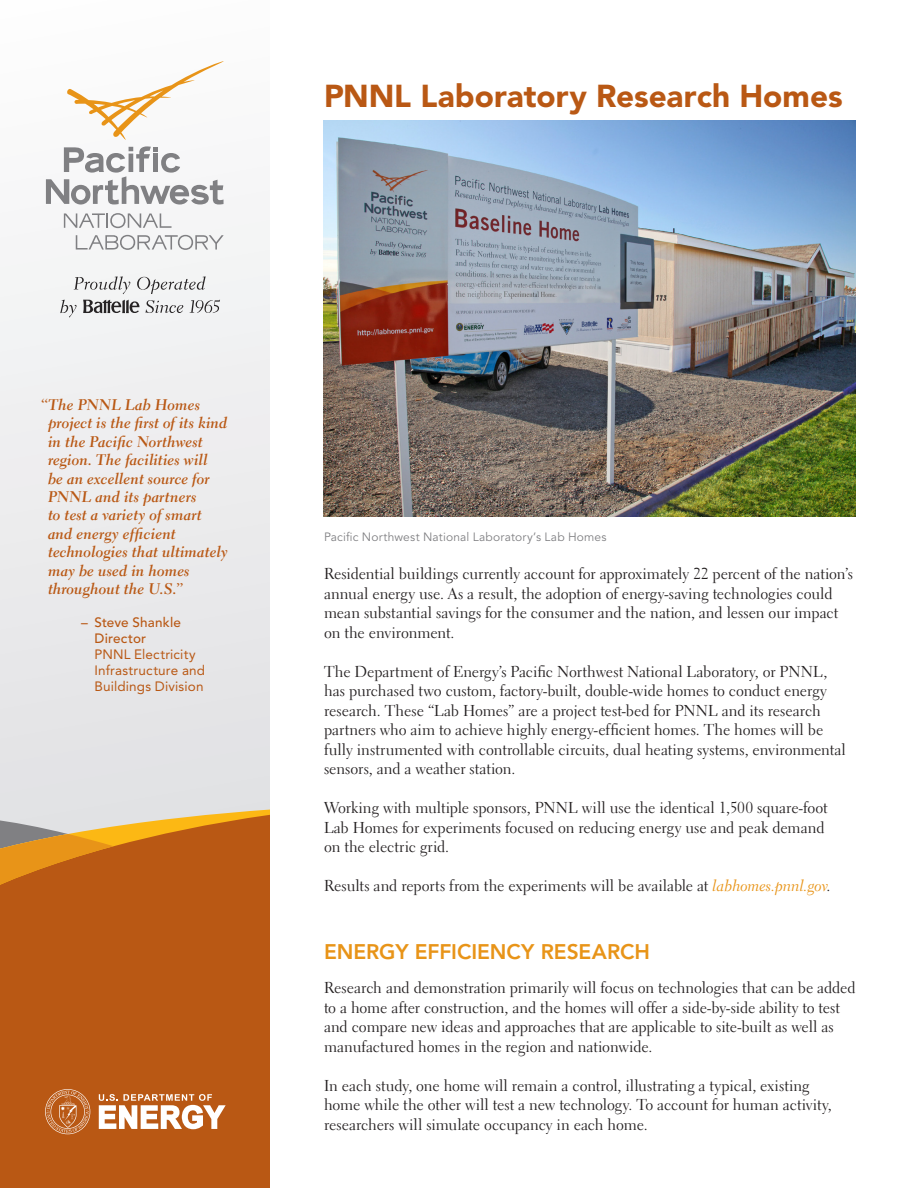
<style>
.page{position:relative;width:918px;height:1188px;background:#fff}
.page>*{position:absolute;margin:0;border:0;box-sizing:border-box;transform-origin:0 0}
.Flier_Title{font:900 31.5px "Avenir LT Std";color:#b95814}
.Flier_Section-Head{font:800 21px "Avenir LT Std";color:#e89418}
.Flier_Bullet_List{font:15.75px/19.5px "Electra LT Std";letter-spacing:-.005em;color:#231f20}
.Flier_Body_Text{font:15.75px/19.5px "Electra LT Std";letter-spacing:-.005em;color:#231f20}
.Flier_Sidebar_Pull-Q{font:15.3px/18.5px "Electra LT Std Bold Cursive";letter-spacing:.005em;color:#b95814}
.Flier_Sidebar_Pull-Q-2{font:13.5px/16.2px "Avenir LT Std";letter-spacing:.01em;color:#b95814}
.Flier_Sidebar_Pull-Q-3{font:500 13.5px "Avenir LT Std";letter-spacing:.015em;color:#b95814}
.Flier_Photo_Caption{font:12px "Avenir LT Std";letter-spacing:.015em;color:#808083}
.s1{font-family:"Electra LT Std Cursive";color:#e89418}
</style>
<div class="page">
<svg style="left:0;top:179px;width:270px;height:631px"></svg>
<div style="left:0;top:891px;width:270px;height:297px;background:#b95814"></div>
<svg style="left:0;top:810px;width:270px;height:81px;background:#c97f37"></svg>
<svg style="left:99px;top:1094px;width:127px;height:35px"></svg>
<svg style="left:45px;top:1089px;width:45px;height:45px;background:#c5753d"></svg>
<svg style="left:76px;top:235px;width:148px;height:15px"></svg>
<svg style="left:64px;top:213px;width:108px;height:15px"></svg>
<svg style="left:46px;top:146px;width:178px;height:59px"></svg>
<svg style="left:67px;top:61px;width:157px;height:79px"></svg>
<svg style="left:83px;top:300px;width:57px;height:13px"></svg>
<svg style="left:60px;top:300px;width:17px;height:18px"></svg>
<svg style="left:146px;top:300px;width:37px;height:13px"></svg>
<svg style="left:190px;top:300px;width:30px;height:13px"></svg>
<svg style="left:74px;top:276px;width:56px;height:18px"></svg>
<svg style="left:137px;top:276px;width:69px;height:18px"></svg>
<img style="left:324px;top:121px;width:531px;height:395px">
<p class="Flier_Title" style="left:324px;top:77px;width:520px">PNNL Laboratory Research Homes</p>
<p class="Flier_Sidebar_Pull-Q" style="left:48px;top:395px;width:181px;text-indent:-8px">“The PNNL Lab Homes project is the first of its kind in the Pacific Northwest region. The facilities will<br>be an excellent source for<br>PNNL and its partners<br>to test a variety of smart and energy efficient technologies that ultimately may be used in homes throughout the U.S.”</p>
<p class="Flier_Sidebar_Pull-Q-3" style="left:81px;top:614px;width:102px">– Steve Shankle</p>
<p class="Flier_Sidebar_Pull-Q-3" style="left:94px;top:630px;width:53px">Director</p>
<p class="Flier_Sidebar_Pull-Q-2" style="left:94px;top:646px;width:112px">PNNL Electricity<br>Infrastructure and<br>Buildings Division</p>
<p class="Flier_Photo_Caption" style="left:324px;top:530px;width:284px">Pacific Northwest National Laboratory’s Lab Homes</p>
<p class="Flier_Bullet_List" style="left:324px;top:564px;width:531px">Residential buildings currently account for approximately 22 percent of the nation’s annual energy use. As a result, the adoption of energy-saving technologies could mean substantial savings for the consumer and the nation, and lessen our impact</p>
<p class="Flier_Bullet_List" style="left:324px;top:623px;width:132px">on the environment.</p>
<p class="Flier_Bullet_List" style="left:324px;top:662px;width:505px">The Department of Energy’s Pacific Northwest National Laboratory, or PNNL,</p>
<p class="Flier_Bullet_List" style="left:324px;top:681px;width:524px">has purchased two custom, factory-built, double-wide homes to conduct energy research. These “Lab Homes” are a project test-bed for PNNL and its research partners who aim to achieve highly energy-efficient homes. The homes will be fully instrumented with controllable circuits, dual heating systems, environmental sensors, and a weather station.</p>
<p class="Flier_Bullet_List" style="left:324px;top:798px;width:505px">Working with multiple sponsors, PNNL will use the identical 1,500 square-foot</p>
<p class="Flier_Bullet_List" style="left:324px;top:818px;width:502px">Lab Homes for experiments focused on reducing energy use and peak demand</p>
<p class="Flier_Bullet_List" style="left:324px;top:837px;width:127px">on the electric grid.</p>
<p class="Flier_Bullet_List" style="left:324px;top:876px;width:508px">Results and reports from the experiments will be available at <span class="s1">labhomes.pnnl.gov</span>.</p>
<p class="Flier_Section-Head" style="left:324px;top:939px;width:327px">ENERGY EFFICIENCY RESEARCH</p>
<p class="Flier_Body_Text" style="left:324px;top:978px;width:533px">Research and demonstration primarily will focus on technologies that can be added to a home after construction, and the homes will offer a side-by-side ability to test and compare new ideas and approaches that are applicable to site-built as well as manufactured homes in the region and nationwide.</p>
<p class="Flier_Body_Text" style="left:324px;top:1075px;width:509px">In each study, one home will remain a control, illustrating a typical, existing home while the other will test a new technology. To account for human activity, researchers will simulate occupancy in each home.</p>
</div>
